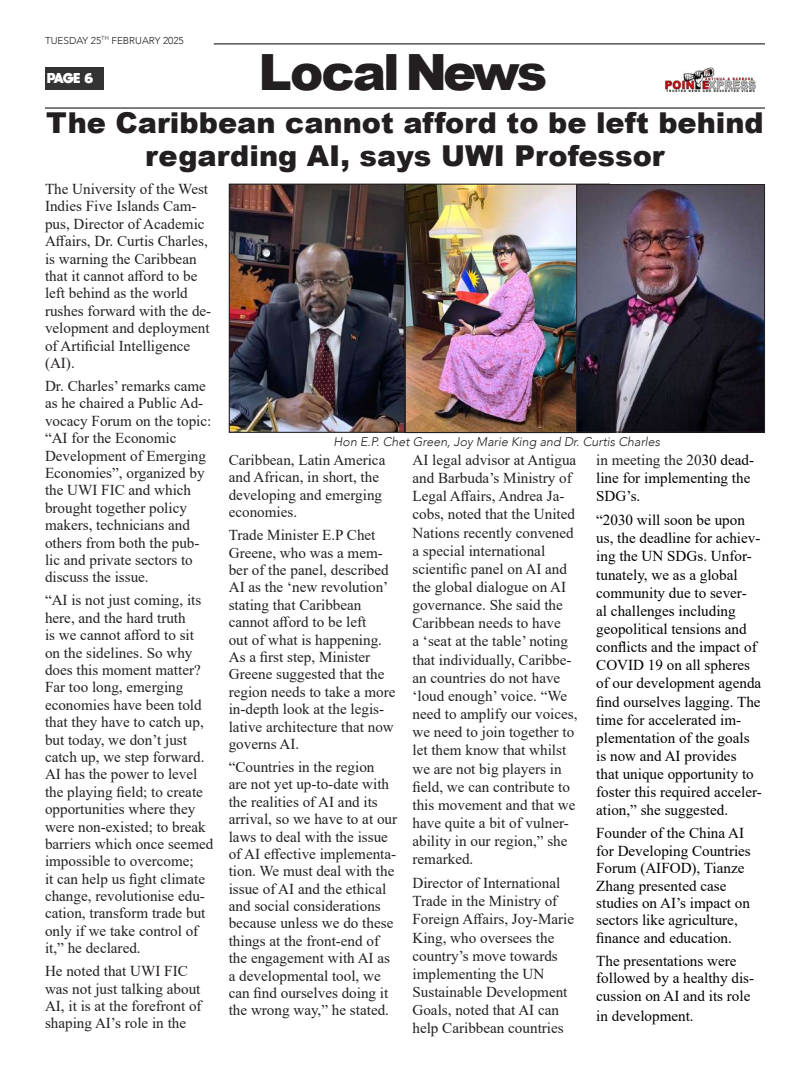
<style>
.page{position:relative;width:810px;height:1080px;background:#fff}
.page>*{position:absolute;margin:0;border:0;box-sizing:border-box;transform-origin:0 0}
.t1{font:900 50px "Arial";letter-spacing:-.06em;color:#231f20}
.t2{font:900 28.75px/33.1px "Arial";color:#231f20;text-align:center}
.t3{font:15.12px/17.4px "Times New Roman";color:#231f20}
.t4{font:15.12px/18.1px "Times New Roman";color:#000}
.t5{font:italic 300 12.5px "Avenir";color:#231f20}
.t6{font:300 10px "Avenir";color:#231f20}
.t7{font:800 10px "moon get";color:#fff}
.s1{color:#231f20}
</style>
<div class="page">
<hr style="left:214px;top:43px;width:551px;height:2px;background:#333">
<div style="left:45px;top:67px;width:58px;height:22px;background:#333"></div>
<img style="left:665px;top:67px;width:91px;height:25px">
<hr style="left:45px;top:107px;width:720px;height:2px;background:#333">
<img style="left:231px;top:186px;width:345px;height:245px">
<div style="left:405px;top:184px;width:205px;height:249px;border:1px solid #231f20"></div>
<div style="left:229px;top:184px;width:176px;height:249px;border:1px solid #231f20"></div>
<img style="left:578px;top:186px;width:185px;height:244px">
<div style="left:576px;top:184px;width:189px;height:248px;border:1px solid #231f20"></div>
<p class="t6" style="left:45px;top:34px;width:140px">TUESDAY 25<sup>TH</sup> FEBRUARY 2025</p>
<p class="t7" style="left:47px;top:71px;width:47px">PAGE 6</p>
<h1 class="t1" style="left:259px;top:36px;width:290px">Local News</h1>
<h2 class="t2" style="left:46px;top:105px;width:719px">The Caribbean cannot afford to be left behind regarding AI, says UWI Professor</h2>
<p class="t3" style="left:45px;top:180px;width:168px">The University of the West<br>Indies Five Islands Cam&shy;pus, Director of Academic<br>Affairs, Dr. Curtis Charles, is warning the Caribbean that it cannot afford to be left behind as the world rushes forward with the de&shy;velopment and deployment of Artificial Intelligence (AI).</p>
<p class="t3" style="left:45px;top:377px;width:168px">Dr. Charles’ remarks came as he chaired a Public Ad&shy;vocacy Forum on the topic: “AI for the Economic<br>Development of Emerging<br>Economies”, organized by the UWI FIC and which brought together policy makers, technicians and others from both the pub&shy;lic and private sectors to discuss the issue.</p>
<p class="t3" style="left:45px;top:591px;width:170px">“AI is not just coming, its here, and the hard truth<br>is we cannot afford to sit<br>on the sidelines. So why does this moment matter?<br>Far too long, emerging economies have been told that they have to catch up, but today, we don’t just catch up, we step forward.<br>AI has the power to level the playing field; to create opportunities where they were non-existed; to break barriers which once seemed impossible to overcome;<br>it can help us fight climate change, revolutionise edu&shy;cation, transform trade but only if we take control of it,” he declared.</p>
<p class="t3" style="left:45px;top:962px;width:158px">He noted that UWI FIC was not just talking about<br>AI, it is at the forefront of shaping AI’s role in the</p>
<p class="t5" style="left:334px;top:434px;width:328px">Hon E.P. Chet Green, Joy Marie King and Dr. Curtis Charles</p>
<p class="t3" style="left:229px;top:451px;width:158px">Caribbean, Latin America and African, in short, the developing and emerging economies.</p>
<p class="t3" style="left:229px;top:526px;width:168px">Trade Minister E.P Chet<br>Greene, who was a mem&shy;ber of the panel, described<br>AI as the ‘new revolution’ stating that Caribbean cannot afford to be left<br>out of what is happening.<br>As a first step, Minister<br>Greene suggested that the region needs to take a more in-depth look at the legis&shy;lative architecture that now governs AI.</p>
<p class="t3" style="left:229px;top:758px;width:170px">“Countries in the region<br>are not yet up-to-date with the realities of AI and its arrival, so we have to at our laws to deal with the issue of AI effective implementa&shy;tion. We must deal with the issue of AI and the ethical and social considerations because unless we do these things at the front-end of the engagement with AI as a developmental tool, we can find ourselves doing it the wrong way,” he stated.</p>
<p class="t3" style="left:412px;top:450px;width:167px;line-height:18.1px">AI legal advisor at Antigua and Barbuda’s Ministry of<br>Legal Affairs, Andrea Ja&shy;cobs, noted that the United<br>Nations recently convened a special international scientific panel on AI and the global dialogue on AI governance. She said the<br>Caribbean needs to have<br>a ‘seat at the table’ noting that individually, Caribbe&shy;an countries do not have ‘loud enough’ voice. “We need to amplify our voices, we need to join together to let them know that whilst we are not big players in field, we can contribute to this movement and that we have quite a bit of vulner&shy;ability in our region,” she remarked.</p>
<p class="t3" style="left:412px;top:873px;width:163px;line-height:18.1px">Director of International<br>Trade in the Ministry of<br>Foreign Affairs, Joy-Marie<br>King, who oversees the country’s move towards implementing the UN<br>Sustainable Development<br>Goals, noted that AI can help Caribbean countries</p>
<p class="t4" style="left:596px;top:450px;width:159px"><span class="s1">in meeting the 20</span>30 dead&shy;line for implementing the<br>SDG’s.</p>
<p class="t4" style="left:596px;top:510px;width:167px">“2030 will soon be upon us, the deadline for achiev&shy;ing the UN SDGs. Unfor&shy;tunately, we as a global community due to sever-<br>al challenges including geopolitical tensions and conflicts and the impact of<br>COVID 19 on all spheres of our development agenda find ourselves lagging. The time for accelerated im&shy;plementation of the goals is now and AI provides that unique opportunity to foster this required acceler&shy;ation,” she suggested.</p>
<p class="t4" style="left:596px;top:824px;width:156px;line-height:17.4px">Founder of the China AI for Developing Countries<br>Forum (AIFOD), Tianze<br>Zhang presented case studies on AI’s impact on sectors like agriculture, finance and education.</p>
<p class="t4" style="left:596px;top:952px;width:159px;line-height:17.4px">The presentations were followed by a healthy dis&shy;cussion on AI and its role</p>
<p class="t4" style="left:596px;top:1006px;width:99px">in development.</p>
</div>
